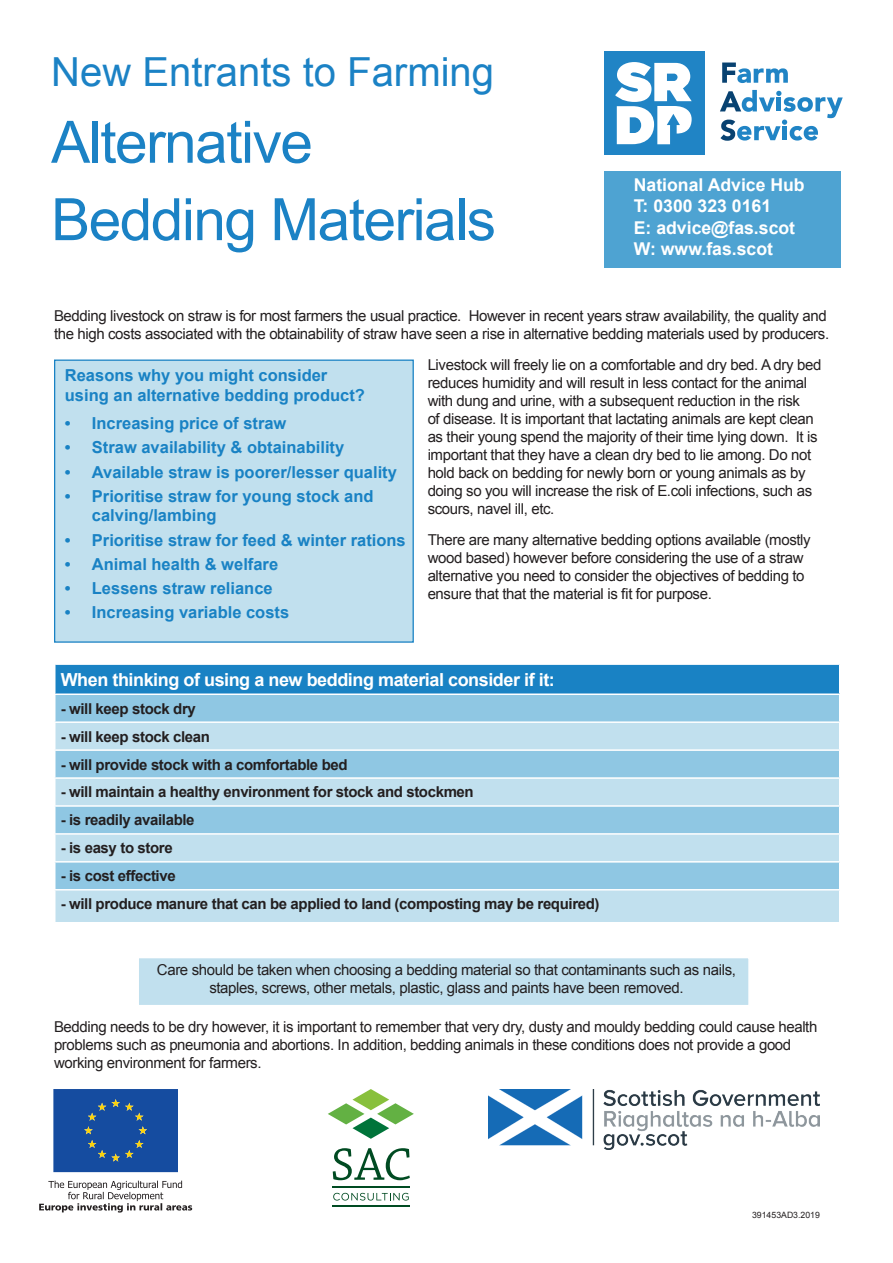
<style>
.page{position:relative;width:893px;height:1263px;background:#fff}
.page>*{position:absolute;margin:0;border:0;box-sizing:border-box;transform-origin:0 0}
.t1{font:58.5px/77.4px "Arial";letter-spacing:-.025em;color:#1b82c5}
.t2{font:40.05px "Arial";color:#1b82c5}
.t3{font:700 18px "Arial";letter-spacing:-.025em;color:#fff}
.t4{font:700 17.7px/21.1px "Arial";color:#fff}
.t5{font:700 16.5px/19.8px "Arial";color:#1982c4}
.t6{font:15px/18px "Arial";letter-spacing:-.025em;color:#231f20}
.t7{font:700 15px "Arial";letter-spacing:-.025em;color:#231f20}
.t8{font:8.7px "Arial";color:#231f20}
</style>
<div class="page">
<div style="left:604px;top:171px;width:237px;height:96px;background:#4ea3d2"></div>
<div style="left:604px;top:51px;width:100px;height:104px;background:#2084c5"></div>
<svg style="left:722px;top:63px;width:66px;height:20px"></svg>
<svg style="left:720px;top:90px;width:123px;height:51px"></svg>
<svg style="left:615px;top:62px;width:77px;height:82px"></svg>
<div style="left:137px;top:957px;width:613px;height:49px;background:#c1e0ee;border:2px solid #fff"></div>
<img style="left:488px;top:1089px;width:332px;height:61px">
<div style="left:53px;top:1089px;width:125px;height:83px;background:#154ca0"></div>
<svg style="left:39px;top:1180px;width:153px;height:32px"></svg>
<div style="left:54px;top:359px;width:360px;height:284px;background:#c1e0ee;border:1px solid #1982c4"></div>
<div style="left:55px;top:664px;width:785px;height:30px;background:#1982c4"></div>
<div style="left:56px;top:695px;width:783px;height:26px;background:#8fc7e3"></div>
<svg style="left:56px;top:723px;width:783px;height:199px;background:#acd5e9"></svg>
<hr style="left:54px;top:663px;width:786px;height:2px;background:#fff">
<hr style="left:54px;top:665px;width:2px;height:28px;background:#fff">
<hr style="left:54px;top:693px;width:786px;height:2px;background:#fff">
<hr style="left:54px;top:749px;width:786px;height:2px;background:#fff">
<hr style="left:54px;top:777px;width:786px;height:2px;background:#fff">
<hr style="left:54px;top:805px;width:786px;height:2px;background:#fff">
<hr style="left:54px;top:833px;width:786px;height:2px;background:#fff">
<hr style="left:54px;top:861px;width:786px;height:1px;background:#fff">
<svg style="left:839px;top:665px;width:1px;height:198px"></svg>
<hr style="left:54px;top:889px;width:786px;height:1px;background:#fff">
<svg style="left:333px;top:1148px;width:77px;height:32px"></svg>
<hr style="left:333px;top:1187px;width:77px;height:1px;background:#004b22">
<hr style="left:333px;top:1205px;width:77px;height:1px;background:#004b22">
<svg style="left:328px;top:1089px;width:86px;height:50px"></svg>
<svg style="left:333px;top:1193px;width:76px;height:7px"></svg>
<h2 class="t2" style="left:51px;top:45px;width:444px">New Entrants to Farming</h2>
<h1 class="t1" style="left:51px;top:104px;width:446px">Alternative<br>Bedding Materials</h1>
<p class="t4" style="left:634px;top:175px;width:172px">National Advice Hub<br>T: 0300 323 0161<br>E: advice@fas.scot<br>W: www.fas.scot</p>
<p class="t6" style="left:54px;top:307px;width:777px">Bedding livestock on straw is for most farmers the usual practice. However in recent years straw availability, the quality and the high costs associated with the obtainability of straw have seen a rise in alternative bedding materials used by producers.</p>
<p class="t6" style="left:428px;top:356px;width:395px">Livestock will freely lie on a comfortable and dry bed. A dry bed reduces humidity and will result in less contact for the animal with dung and urine, with a subsequent reduction in the risk<br>of disease. It is important that lactating animals are kept clean as their young spend the majority of their time lying down. It is important that they have a clean dry bed to lie among. Do not hold back on bedding for newly born or young animals as by doing so you will increase the risk of E.coli infections, such as scours, navel ill, etc.</p>
<p class="t6" style="left:428px;top:531px;width:385px">There are many alternative bedding options available (mostly wood based) however before considering the use of a straw alternative you need to consider the objectives of bedding to ensure that that the material is fit for purpose.</p>
<p class="t5" style="left:65px;top:366px;width:302px">Reasons why you might consider using an alternative bedding product?</p>
<p class="t5" style="left:65px;top:414px;width:223px">• Increasing price of straw</p>
<p class="t5" style="left:65px;top:438px;width:281px">• Straw availability &amp; obtainability</p>
<p class="t5" style="left:65px;top:462px;width:334px">• Available straw is poorer/lesser quality</p>
<p class="t5" style="left:92px;top:486px;width:283px;text-indent:-27px">• Prioritise straw for young stock and calving/lambing</p>
<p class="t5" style="left:65px;top:530px;width:342px">• Prioritise straw for feed &amp; winter rations</p>
<p class="t5" style="left:65px;top:554px;width:215px">• Animal health &amp; welfare</p>
<p class="t5" style="left:65px;top:578px;width:209px">• Lessens straw reliance</p>
<p class="t5" style="left:65px;top:603px;width:226px">• Increasing variable costs</p>
<p class="t3" style="left:61px;top:667px;width:496px">When thinking of using a new bedding material consider if it:</p>
<p class="t7" style="left:61px;top:698px;width:137px">- will keep stock dry</p>
<p class="t7" style="left:61px;top:726px;width:151px">- will keep stock clean</p>
<p class="t7" style="left:61px;top:754px;width:288px">- will provide stock with a comfortable bed</p>
<p class="t7" style="left:61px;top:782px;width:414px">- will maintain a healthy environment for stock and stockmen</p>
<p class="t7" style="left:61px;top:810px;width:135px">- is readily available</p>
<p class="t7" style="left:61px;top:838px;width:114px">- is easy to store</p>
<p class="t7" style="left:61px;top:866px;width:116px">- is cost effective</p>
<p class="t7" style="left:61px;top:894px;width:540px">- will produce manure that can be applied to land (composting may be required)</p>
<p class="t6" style="left:157px;top:961px;width:580px;text-align:center">Care should be taken when choosing a bedding material so that contaminants such as nails, staples, screws, other metals, plastic, glass and paints have been removed.</p>
<p class="t6" style="left:54px;top:1018px;width:765px">Bedding needs to be dry however, it is important to remember that very dry, dusty and mouldy bedding could cause health problems such as pneumonia and abortions. In addition, bedding animals in these conditions does not provide a good working environment for farmers.</p>
<p class="t8" style="left:752px;top:1209px;width:69px">391453AD3.2019</p>
</div>
